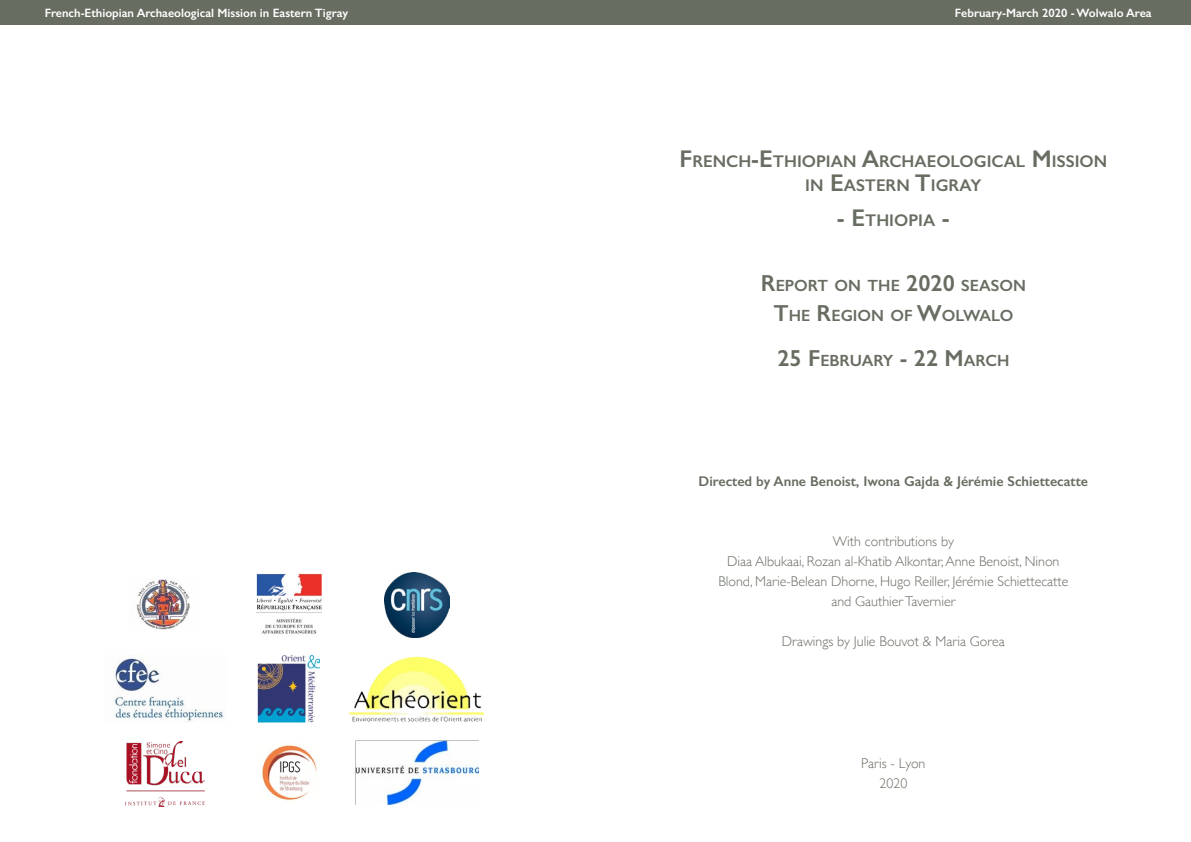
<style>
.page{position:relative;width:1191px;height:842px;background:#fff}
.page>*{position:absolute;margin:0;border:0;box-sizing:border-box;transform-origin:0 0}
.Titre{font:600 17px/24px "Gill Sans";color:#676d61;text-align:center}
.Titre-2{font:600 16.3px "Gill Sans";color:#676d61}
.Titre-3{font:300 14.1px/20px "Gill Sans";color:#676d61;text-align:center}
.Titre-4{font:600 14.1px "Gill Sans";color:#676d61}
.t1{font:600 12.1px "Gill Sans";color:#fff}
.s1{font-size:24.2px}
.s2{font-size:23.2px}
</style>
<div class="page">
<div style="left:0;top:0;width:595px;height:25px;background:#676d61"></div>
<div style="left:595px;top:0;width:595px;height:25px;background:#676d61"></div>
<img style="left:384px;top:572px;width:65px;height:65px">
<img style="left:256px;top:573px;width:65px;height:61px">
<img style="left:136px;top:579px;width:54px;height:51px">
<img style="left:125px;top:741px;width:80px;height:65px">
<img style="left:349px;top:656px;width:136px;height:66px">
<img style="left:258px;top:655px;width:62px;height:67px">
<img style="left:113px;top:655px;width:112px;height:67px">
<img style="left:262px;top:745px;width:55px;height:56px">
<img style="left:355px;top:741px;width:123px;height:64px">
<p class="t1" style="left:45px;top:6px;width:305px">French-Ethiopian Archaeological Mission in Eastern Tigray</p>
<p class="t1" style="left:954px;top:6px;width:198px">February-March 2020 - Wolwalo Area</p>
<p class="Titre" style="left:679px;top:149px;width:429px"><span class="s1">F</span>RENCH<span class="s1">-E</span>THIOPIAN <span class="s1">A</span>RCHAEOLOGICAL <span class="s1">M</span>ISSION<br>IN <span class="s1">E</span>ASTERN <span class="s1">T</span>IGRAY</p>
<p class="Titre" style="left:837px;top:208px;width:114px"><span class="s1">- E</span>THIOPIA <span class="s1">-</span></p>
<p class="Titre-2" style="left:761px;top:276px;width:266px"><span class="s2">R</span>EPORT ON THE <span class="s2">2020</span> SEASON</p>
<p class="Titre-2" style="left:773px;top:306px;width:241px"><span class="s2">T</span>HE <span class="s2">R</span>EGION OF <span class="s2">W</span>OLWALO</p>
<p class="Titre-2" style="left:777px;top:351px;width:234px"><span class="s2">25 F</span>EBRUARY <span class="s2">- 22 M</span>ARCH</p>
<p class="Titre-4" style="left:698px;top:473px;width:391px">Directed by Anne Benoist, Iwona Gajda &amp; Jérémie Schiettecatte</p>
<p class="Titre-3" style="left:833px;top:531px;width:122px">With contributions by</p>
<p class="Titre-3" style="left:718px;top:551px;width:351px">Diaa Albukaai, Rozan al-Khatib Alkontar, Anne Benoist, Ninon<br>Blond, Marie-Belean Dhorne, Hugo Reiller, Jérémie Schiettecatte and Gauthier Tavernier</p>
<p class="Titre-3" style="left:782px;top:631px;width:224px">Drawings by Julie Bouvot &amp; Maria Gorea</p>
<p class="Titre-3" style="left:861px;top:753px;width:66px">Paris - Lyon</p>
<p class="Titre-3" style="left:879px;top:773px;width:29px">2020</p>
</div>
